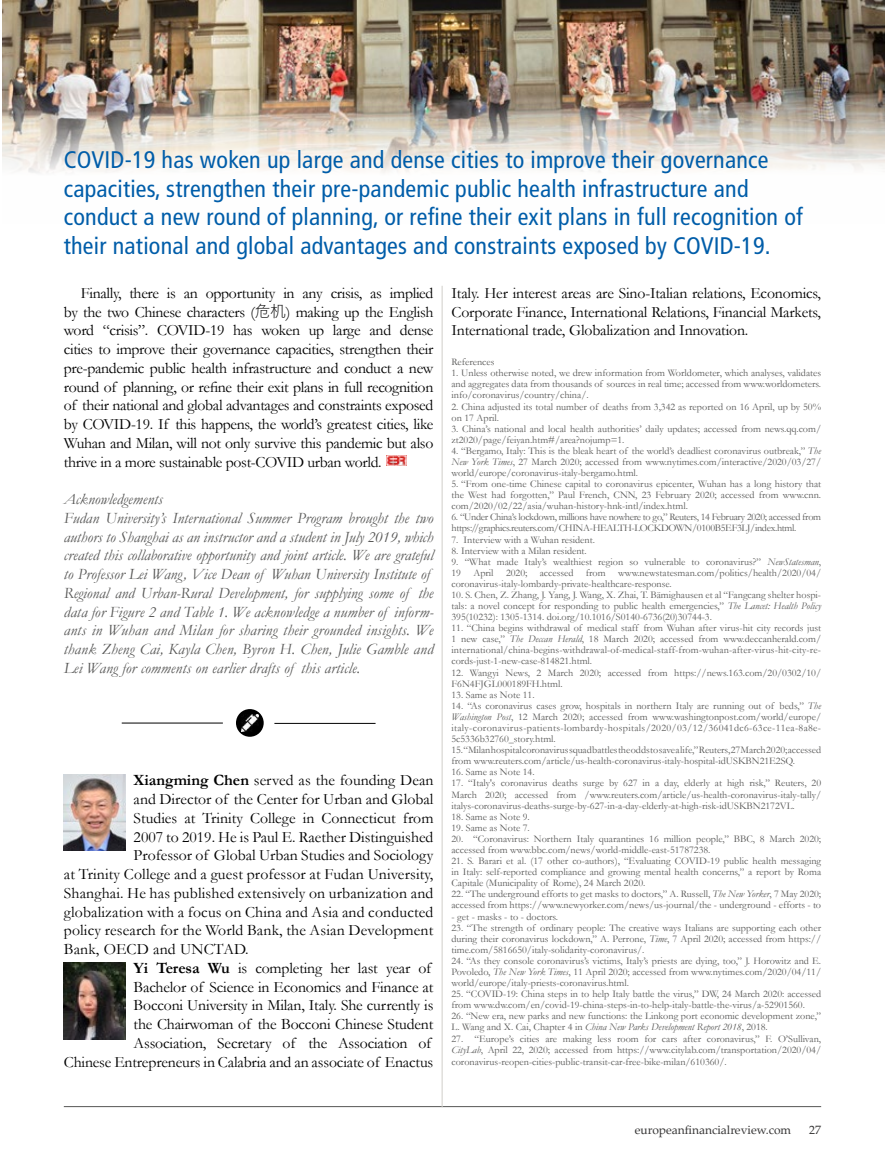
<style>
.page{position:relative;width:885px;height:1161px;background:#fff}
.page>*{position:absolute;margin:0;border:0;box-sizing:border-box;transform-origin:0 0}
.t1{font:condensed 24px/28.5px "Frutiger";letter-spacing:.01em;color:#005da9}
.t2{font:15.75px/18.8px "Garamond";color:#000;text-align:justify}
.t3{font:italic 15.75px/18.8px "Garamond";color:#575756}
.t4{font:12px "Palatino";color:#373636}
.t5{font:10.2px/11.1px "Garamond";color:#575756;text-align:justify}
.t6{font:10.2px/11.1px "Garamond";letter-spacing:-.03em;color:#575756}
.s1{font-family:"Hiragino Sans W1"}
.s2{font-weight:700}
.s3{font-style:italic}
</style>
<div class="page">
<hr style="left:64px;top:1106px;width:757px;height:1px;background:#575756">
<img style="left:2px;top:0;width:882px;height:173px">
<img style="left:386px;top:456px;width:20px;height:10px">
<div style="left:236px;top:709px;width:28px;height:28px;background:#000;border-radius:50%"></div>
<img style="left:241px;top:714px;width:18px;height:17px">
<hr style="left:122px;top:723px;width:101px;height:1px;background:#000">
<hr style="left:274px;top:723px;width:101px;height:1px;background:#000">
<img style="left:64px;top:774px;width:61px;height:76px">
<img style="left:64px;top:963px;width:61px;height:76px">
<hr style="left:441px;top:286px;width:1px;height:821px;background:#d0cfc9">
<p class="t1" style="left:64px;top:146px;width:740px">COVID-19 has woken up large and dense cities to improve their governance capacities, strengthen their pre-pandemic public health infrastructure and conduct a new round of planning, or refine their exit plans in full recognition of their national and global advantages and constraints exposed by COVID-19.</p>
<p class="t2" style="left:64px;top:283px;width:371px;text-indent:17px">Finally, there is an opportunity in any crisis, as implied by the two Chinese characters (<span class="s1">危机</span>) making up the English word “crisis”. COVID-19 has woken up large and dense cities to improve their governance capacities, strengthen their pre-pandemic public health infrastructure and conduct a new round of planning, or refine their exit plans in full recognition of their national and global advantages and constraints exposed by COVID-19. If this happens, the world’s greatest cities, like Wuhan and Milan, will not only survive this pandemic but also thrive in a more sustainable post-COVID urban world.</p>
<p class="t3" style="left:64px;top:489px;width:371px">Acknowledgements<br>Fudan University’s International Summer Program brought the two authors to Shanghai as an instructor and a student in July 2019, which created this collaborative opportunity and joint article. We are grateful to Professor Lei Wang, Vice Dean of Wuhan University Institute of Regional and Urban-Rural Development, for supplying some of the data for Figure 2 and Table 1. We acknowledge a number of inform&shy;ants in Wuhan and Milan for sharing their grounded insights. We thank Zheng Cai, Kayla Chen, Byron H. Chen, Julie Gamble and Lei Wang for comments on earlier drafts of this article.</p>
<h2 class="t2" style="left:134px;top:771px;width:301px"><span class="s2">Xiangming Chen</span> served as the founding Dean</h2>
<h2 class="t2" style="left:134px;top:789px;width:301px">and Director of the Center for Urban and Global</h2>
<h2 class="t2" style="left:134px;top:808px;width:301px">Studies at Trinity College in Connecticut from</h2>
<h2 class="t2" style="left:134px;top:827px;width:301px">2007 to 2019. He is Paul E. Raether Distinguished</h2>
<h2 class="t2" style="left:134px;top:846px;width:301px">Professor of Global Urban Studies and Sociology</h2>
<h2 class="t2" style="left:64px;top:864px;width:371px">at Trinity College and a guest professor at Fudan University,</h2>
<h2 class="t2" style="left:64px;top:883px;width:371px">Shanghai. He has published extensively on urbanization and</h2>
<h2 class="t2" style="left:64px;top:902px;width:371px">globalization with a focus on China and Asia and conducted</h2>
<h2 class="t2" style="left:64px;top:921px;width:371px">policy research for the World Bank, the Asian Development</h2>
<h2 class="t2" style="left:64px;top:939px;width:186px">Bank, OECD and UNCTAD.</h2>
<h2 class="t2" style="left:134px;top:958px;width:299px"><span class="s2">Yi Teresa Wu</span> is completing her last year of</h2>
<h2 class="t2" style="left:134px;top:977px;width:301px">Bachelor of Science in Economics and Finance at</h2>
<h2 class="t2" style="left:134px;top:996px;width:301px">Bocconi University in Milan, Italy. She currently is</h2>
<h2 class="t2" style="left:134px;top:1014px;width:301px">the Chairwoman of the Bocconi Chinese Student</h2>
<h2 class="t2" style="left:134px;top:1033px;width:299px">Association, Secretary of the Association of</h2>
<h2 class="t2" style="left:64px;top:1052px;width:371px">Chinese Entrepreneurs in Calabria and an associate of Enactus</h2>
<h2 class="t2" style="left:451px;top:283px;width:371px">Italy. Her interest areas are Sino-Italian relations, Economics, Corporate Finance, International Relations, Financial Markets, International trade, Globalization and Innovation.</h2>
<p class="t5" style="left:451px;top:356px;width:44px">References</p>
<p class="t5" style="left:451px;top:367px;width:371px">1. Unless otherwise noted, we drew information from Worldometer, which analyses, validates and aggregates data from thousands of sources in real time; accessed from www.worldometers. info/coronavirus/country/china/.</p>
<p class="t5" style="left:451px;top:401px;width:371px">2. China adjusted its total number of deaths from 3,342 as reported on 16 April, up by 50% on 17 April.</p>
<p class="t5" style="left:451px;top:423px;width:371px">3. China’s national and local health authorities’ daily updates; accessed from news.qq.com/ zt2020/page/feiyan.htm#/area?nojump=1.</p>
<p class="t5" style="left:451px;top:445px;width:371px">4. “Bergamo, Italy: This is the bleak heart of the world’s deadliest coronavirus outbreak,” <span class="s3">The New York Times</span>, 27 March 2020; accessed from www.nytimes.com/interactive/2020/03/27/ world/europe/coronavirus-italy-bergamo.html.</p>
<p class="t5" style="left:451px;top:478px;width:371px">5. “From one-time Chinese capital to coronavirus epicenter, Wuhan has a long history that the West had forgotten,” Paul French, CNN, 23 February 2020; accessed from www.cnn. com/2020/02/22/asia/wuhan-history-hnk-intl/index.html.</p>
<p class="t6" style="left:451px;top:511px;width:371px">6. “Under China’s lockdown, millions have nowhere to go,” Reuters, 14 February 2020; accessed from https://graphics.reuters.com/CHINA-HEALTH-LOCKDOWN/0100B5EF3LJ/index.html.</p>
<p class="t5" style="left:451px;top:534px;width:145px">7. Interview with a Wuhan resident.</p>
<p class="t5" style="left:451px;top:545px;width:137px">8. Interview with a Milan resident.</p>
<p class="t5" style="left:451px;top:556px;width:371px">9. “What made Italy’s wealthiest region so vulnerable to coronavirus?” <span class="s3">NewStatesman</span>, 19 April 2020; accessed from www.newstatesman.com/politics/health/2020/04/ coronavirus-italy-lombardy-private-healthcare-response.</p>
<p class="t5" style="left:451px;top:589px;width:371px">10. S. Chen, Z. Zhang, J. Yang, J. Wang, X. Zhai, T. Bämighausen et al “Fangcang shelter hospi&shy;tals: a novel concept for responding to public health emergencies,” <span class="s3">The Lancet: Health Policy </span>395(10232): 1305-1314. doi.org/10.1016/S0140-6736(20)30744-3.</p>
<p class="t5" style="left:451px;top:622px;width:371px">11. “China begins withdrawal of medical staff from Wuhan after virus-hit city records just 1 new case,” <span class="s3">The Deccan Herald</span>, 18 March 2020; accessed from www.deccanherald.com/ international/china-begins-withdrawal-of-medical-staff-from-wuhan-after-virus-hit-city-re&shy;cords-just-1-new-case-814821.html.</p>
<p class="t5" style="left:451px;top:667px;width:371px">12. Wangyi News, 2 March 2020; accessed from https://news.163.com/20/0302/10/<br>F6N4FJGL000189FH.html.</p>
<p class="t5" style="left:451px;top:689px;width:85px">13. Same as Note 11.</p>
<p class="t5" style="left:451px;top:700px;width:371px">14. “As coronavirus cases grow, hospitals in northern Italy are running out of beds,” <span class="s3">The Washington Post</span>, 12 March 2020; accessed from www.washingtonpost.com/world/europe/ italy-coronavirus-patients-lombardy-hospitals/2020/03/12/36041dc6-63ce-11ea-8a8e-5c5336b32760_story.html.</p>
<p class="t5" style="left:451px;top:744px;width:371px">15. “Milan hospital coronavirus squad battles the odds to save a life,” Reuters, 27 March 2020; accessed from www.reuters.com/article/us-health-coronavirus-italy-hospital-idUSKBN21E2SQ.</p>
<p class="t5" style="left:451px;top:766px;width:85px">16. Same as Note 14.</p>
<p class="t5" style="left:451px;top:777px;width:371px">17. “Italy's coronavirus deaths surge by 627 in a day, elderly at high risk,” Reuters, 20<br>March 2020; accessed from /www.reuters.com/article/us-health-coronavirus-italy-tally/ italys-coronavirus-deaths-surge-by-627-in-a-day-elderly-at-high-risk-idUSKBN2172VL.</p>
<p class="t5" style="left:451px;top:811px;width:80px">18. Same as Note 9.</p>
<p class="t5" style="left:451px;top:822px;width:80px">19. Same as Note 7.</p>
<p class="t5" style="left:451px;top:833px;width:371px">20. “Coronavirus: Northern Italy quarantines 16 million people,” BBC, 8 March 2020; accessed from www.bbc.com/news/world-middle-east-51787238.</p>
<p class="t5" style="left:451px;top:855px;width:371px">21. S. Barari et al. (17 other co-authors), “Evaluating COVID-19 public health messaging in Italy: self-reported compliance and growing mental health concerns,” a report by Roma Capitale (Municipality of Rome), 24 March 2020.</p>
<p class="t5" style="left:451px;top:888px;width:371px">22. “The underground efforts to get masks to doctors,” A. Russell, <span class="s3">The New Yorker</span>, 7 May 2020; accessed from https://www.newyorker.com/news/us-journal/the - underground - efforts - to</p>
<p class="t5" style="left:451px;top:910px;width:108px">- get - masks - to - doctors.</p>
<p class="t5" style="left:451px;top:922px;width:371px">23. “The strength of ordinary people: The creative ways Italians are supporting each other during their coronavirus lockdown,” A. Perrone, <span class="s3">Time</span>, 7 April 2020; accessed from https:// time.com/5816650/italy-solidarity-coronavirus/.</p>
<p class="t5" style="left:451px;top:955px;width:371px">24. “As they console coronavirus’s victims, Italy’s priests are dying, too,” J. Horowitz and E.<br>Povoledo, <span class="s3">The New York Times</span>, 11 April 2020; accessed from www.nytimes.com/2020/04/11/ world/europe/italy-priests-coronavirus.html.</p>
<p class="t5" style="left:451px;top:988px;width:371px">25. “COVID-19: China steps in to help Italy battle the virus,” DW, 24 March 2020: accessed from www.dw.com/en/covid-19-china-steps-in-to-help-italy-battle-the-virus/a-52901560.</p>
<p class="t5" style="left:451px;top:1010px;width:371px">26. “New era, new parks and new functions: the Linkong port economic development zone,”<br>L. Wang and X. Cai, Chapter 4 in <span class="s3">China New Parks Development Report 2018</span>, 2018.</p>
<p class="t5" style="left:451px;top:1032px;width:371px">27. “Europe’s cities are making less room for cars after coronavirus,” F. O’Sullivan,<br><span class="s3">CityLab</span>, April 22, 2020; accessed from https://www.citylab.com/transportation/2020/04/</p>
<p class="t5" style="left:451px;top:1056px;width:277px">coronavirus-reopen-cities-public-transit-car-free-bike-milan/610360/.</p>
<p class="t4" style="left:634px;top:1120px;width:158px">europeanfinancialreview.com</p>
<p class="t4" style="left:809px;top:1120px;width:13px">27</p>
</div>
